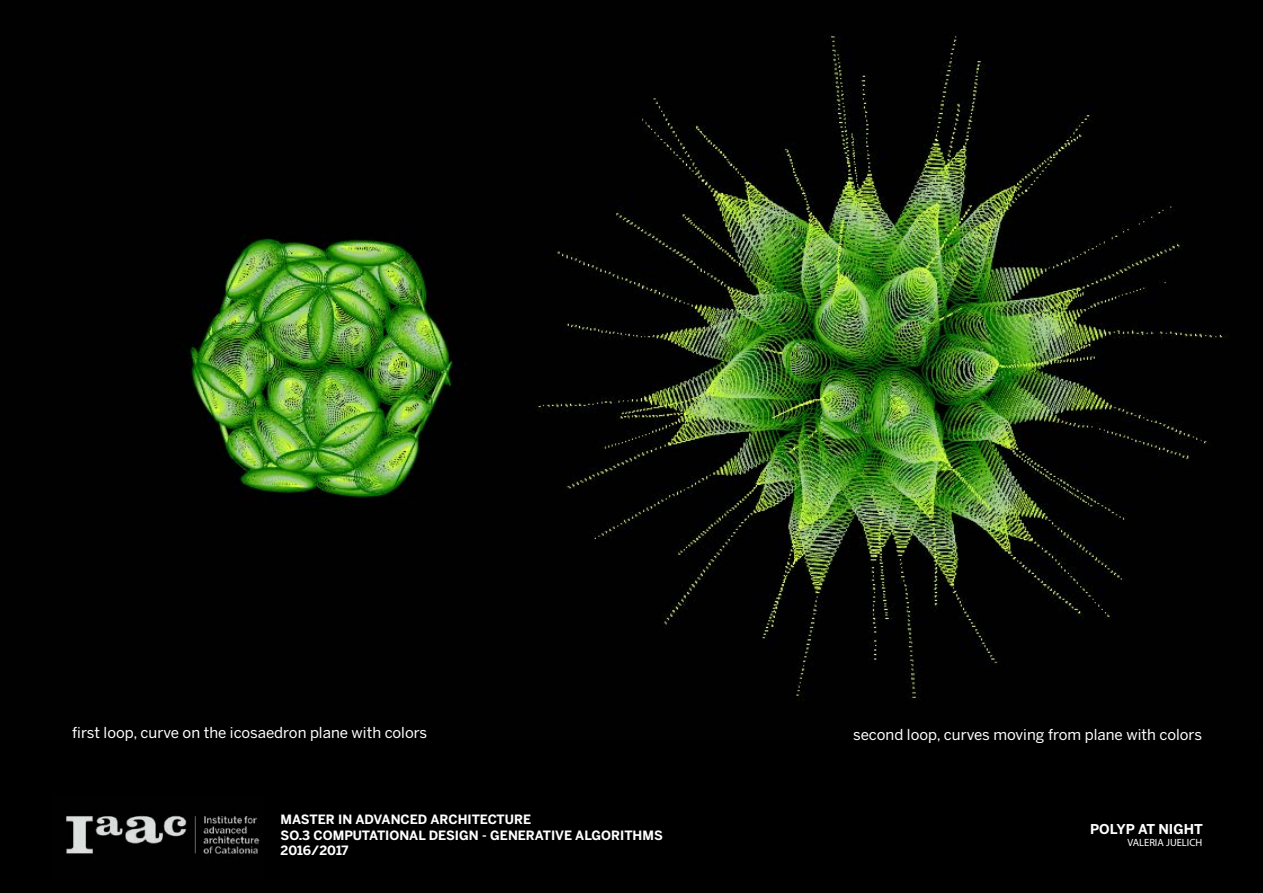
<style>
.page{position:relative;width:1263px;height:893px;background:#000}
.page>*{position:absolute;margin:0;border:0;box-sizing:border-box;transform-origin:0 0}
.t1{font:15px "Benton Sans";color:#fff}
.t2{font:700 13.5px "Benton Sans";color:#fff}
.t3{font:700 12.75px/15.3px "Benton Sans";color:#fff}
.t4{font:10.5px "Myriad Pro";color:#fff}
</style>
<div class="page">
<img style="left:66px;top:815px;width:194px;height:39px">
<img style="left:187px;top:236px;width:270px;height:266px">
<img style="left:536px;top:34px;width:692px;height:667px">
<p class="t1" style="left:72px;top:724px;width:356px">first loop, curve on the icosaedron plane with colors</p>
<p class="t1" style="left:853px;top:726px;width:350px">second loop, curves moving from plane with colors</p>
<p class="t3" style="left:281px;top:812px;width:384px">MASTER IN ADVANCED ARCHITECTURE<br>SO.3 COMPUTATIONAL DESIGN - GENERATIVE ALGORITHMS<br>2016/2017</p>
<p class="t2" style="left:1090px;top:820px;width:114px">POLYP AT NIGHT</p>
<p class="t4" style="left:1127px;top:836px;width:76px">VALERIA JUELICH</p>
</div>
